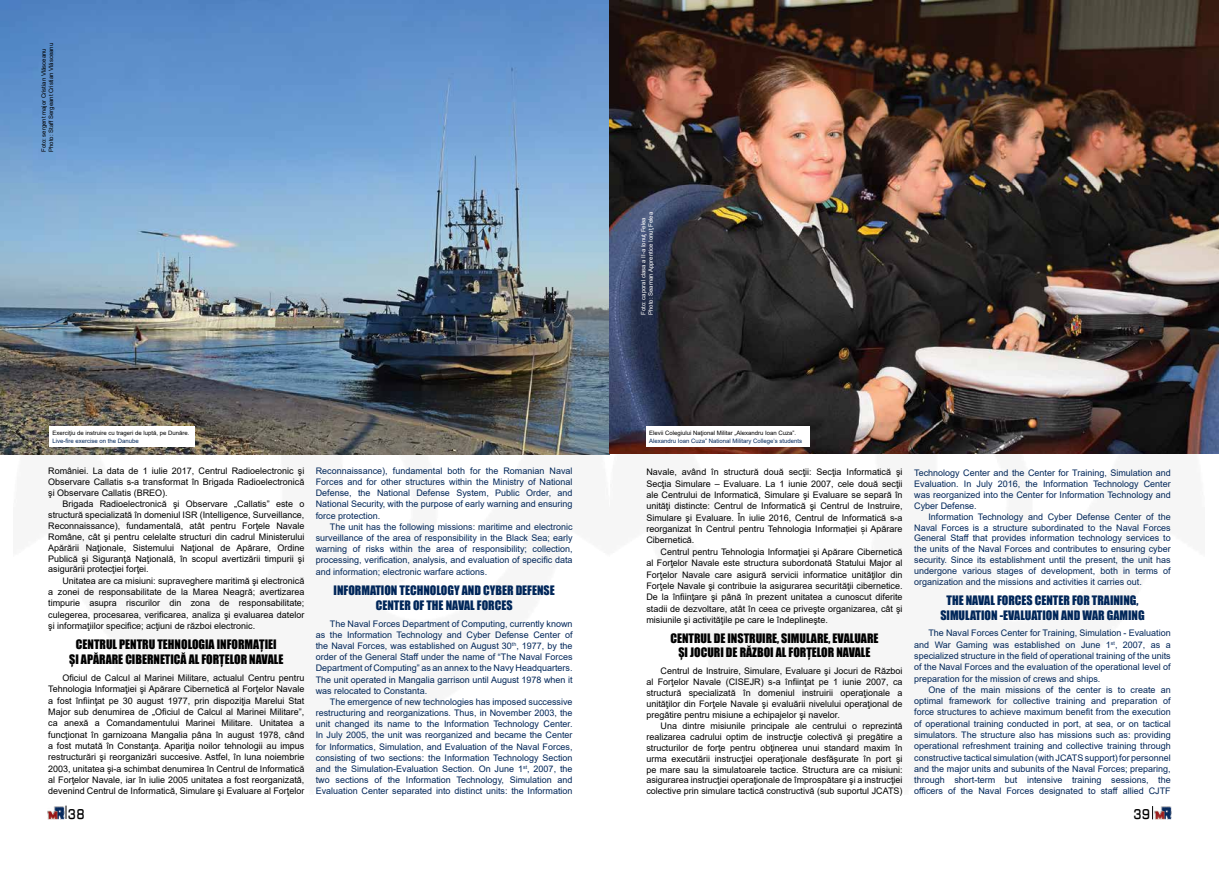
<style>
.page{position:relative;width:1219px;height:871px;background:#fff}
.page>*{position:absolute;margin:0;border:0;box-sizing:border-box;transform-origin:0 0}
.t1{font:700 13px "Eurasia";color:#000}
.t2{font:12px/14.5px "Impact";color:#000;text-align:center}
.t3{font:12px/14.8px "Impact";color:#002659;text-align:center}
.t4{font:9px/11.3px "Arial";color:#000;text-align:justify}
.t5{font:9px/11.2px "Arial";color:#002659;text-align:justify}
.t6{font:6px/7.2px "Arial";color:#000}
.t7{font:6px "Arial";color:#002659}
.t8{font:6px/7.2px "Arial";color:#fff}
</style>
<div class="page">
<img style="left:48px;top:806px;width:16px;height:13px">
<svg style="left:66px;top:805px;width:1px;height:13px"></svg>
<img style="left:0;top:0;width:1219px;height:454px">
<div style="left:50px;top:426px;width:145px;height:20px;background:#fff"></div>
<img style="left:1160px;top:806px;width:11px;height:13px">
<div style="left:1154px;top:808px;width:11px;height:22px;background:#fff;opacity:.75"></div>
<svg style="left:1152px;top:806px;width:1px;height:13px"></svg>
<div style="left:646px;top:426px;width:164px;height:20px;background:#fff"></div>
<p class="t6" style="left:40px;top:152px;width:110px;rotate:-90deg">Foto: sergent major Cristian Vlăsceanu<br>Photo: Staff Sergeant Cristian Vlăsceanu</p>
<p class="t8" style="left:640px;top:315px;width:105px;rotate:-90deg">Foto: caporal clasa a II-a Ionuţ Felea<br>Photo: Seaman Apprentice Ionuţ Felea</p>
<p class="t6" style="left:52px;top:429px;width:139px">Exerciţiu de instruire cu trageri de luptă, pe Dunăre.</p>
<p class="t7" style="left:52px;top:436px;width:88px">Live-fire exercise on the Danube</p>
<p class="t6" style="left:649px;top:429px;width:149px">Elevii Colegiului Naţional Militar „Alexandru Ioan Cuza”.</p>
<p class="t7" style="left:649px;top:436px;width:154px">Alexandru Ioan Cuza” National Military College’s students</p>
<p class="t5" style="left:316px;top:465px;width:258px">Reconnaissance), fundamental both for the Romanian Naval Forces and for other structures within the Ministry of National Defense, the National Defense System, Public Order, and National Security, with the purpose of early warning and ensuring force protection.</p>
<p class="t5" style="left:316px;top:521px;width:258px;text-indent:14px">The unit has the following missions: maritime and electronic surveillance of the area of responsibility in the Black Sea; early warning of risks within the area of responsibility; collection, processing, verification, analysis, and evaluation of specific data and information; electronic warfare actions.</p>
<h2 class="t3" style="left:334px;top:582px;width:223px">INFORMATION TECHNOLOGY AND CYBER DEFENSE<br>CENTER OF THE NAVAL FORCES</h2>
<p class="t5" style="left:316px;top:617px;width:258px;text-indent:14px">The Naval Forces Department of Computing, currently known as the Information Technology and Cyber Defense Center of the Naval Forces, was established on August 30<sup>th</sup>, 1977, by the order of the General Staff under the name of “The Naval Forces Department of Computing” as an annex to the Navy Headquarters.<br>The unit operated in Mangalia garrison until August 1978 when it was relocated to Constanta.</p>
<p class="t5" style="left:316px;top:696px;width:258px;text-indent:14px">The emergence of new technologies has imposed successive restructuring and reorganizations. Thus, in November 2003, the unit changed its name to the Information Technology Center.<br>In July 2005, the unit was reorganized and became the Center for Informatics, Simulation, and Evaluation of the Naval Forces, consisting of two sections: the Information Technology Section and the Simulation-Evaluation Section. On June 1<sup>st</sup>, 2007, the two sections of the Information Technology, Simulation and Evaluation Center separated into distinct units: the Information</p>
<p class="t4" style="left:48px;top:465px;width:258px;line-height:10.9px">României. La data de 1 iulie 2017, Centrul Radioelectronic şi Observare Callatis s-a transformat în Brigada Radioelectronică şi Observare Callatis (BREO).</p>
<p class="t4" style="left:48px;top:498px;width:258px;line-height:10.9px;text-indent:14px">Brigada Radioelectronică şi Observare „Callatis” este o structură specializată în domeniul ISR (Intelligence, Surveillance, Reconnaissance), fundamentală, atât pentru Forţele Navale Române, cât şi pentru celelalte structuri din cadrul Ministerului Apărării Naţionale, Sistemului Naţional de Apărare, Ordine Publică şi Siguranţă Naţională, în scopul avertizării timpurii şi asigurării protecţiei forţei.</p>
<p class="t4" style="left:48px;top:574px;width:258px;text-indent:14px">Unitatea are ca misiuni: supraveghere maritimă şi electronică a zonei de responsabilitate de la Marea Neagră; avertizarea timpurie asupra riscurilor din zona de responsabilitate; culegerea, procesarea, verificarea, analiza şi evaluarea datelor şi informaţiilor specifice; acţiuni de război electronic.</p>
<h2 class="t2" style="left:69px;top:637px;width:216px">CENTRUL PENTRU TEHNOLOGIA INFORMAȚIEI<br>ȘI APĂRARE CIBERNETICĂ AL FORȚELOR NAVALE</h2>
<p class="t4" style="left:48px;top:671px;width:258px;text-indent:14px">Oficiul de Calcul al Marinei Militare, actualul Centru pentru Tehnologia Informaţiei şi Apărare Cibernetică al Forţelor Navale a fost înfiinţat pe 30 august 1977, prin dispoziţia Marelui Stat Major sub denumirea de „Oficiul de Calcul al Marinei Militare”, ca anexă a Comandamentului Marinei Militare. Unitatea a funcţionat în garnizoana Mangalia pâna în august 1978, când a fost mutată în Constanţa. Apariţia noilor tehnologii au impus restructurări şi reorganizări succesive. Astfel, în luna noiembrie 2003, unitatea şi-a schimbat denumirea în Centrul de Informatică al Forţelor Navale, iar în iulie 2005 unitatea a fost reorganizată, devenind Centrul de Informatică, Simulare şi Evaluare al Forţelor</p>
<p class="t4" style="left:646px;top:466px;width:258px">Navale, având în structură două secţii: Secţia Informatică şi Secţia Simulare – Evaluare. La 1 iunie 2007, cele două secţii ale Centrului de Informatică, Simulare şi Evaluare se separă în unităţi distincte: Centrul de Informatică şi Centrul de Instruire, Simulare şi Evaluare. În iulie 2016, Centrul de Informatică s-a reorganizat în Centrul pentru Tehnologia Informației și Apărare Cibernetică.</p>
<p class="t4" style="left:646px;top:545px;width:258px;text-indent:14px">Centrul pentru Tehnologia Informaţiei şi Apărare Cibernetică al Forţelor Navale este structura subordonată Statului Major al Forţelor Navale care asigură servicii informatice unităţilor din Forţele Navale şi contribuie la asigurarea securităţii cibernetice.<br>De la înfiinţare şi până în prezent unitatea a cunoscut diferite stadii de dezvoltare, atât în ceea ce priveşte organizarea, cât şi misiunile şi activităţile pe care le îndeplineşte.</p>
<h2 class="t2" style="left:670px;top:630px;width:210px">CENTRUL DE INSTRUIRE, SIMULARE, EVALUARE</h2>
<h2 class="t2" style="left:69px;top:644px;width:7px">Ş</h2>
<h2 class="t2" style="left:685px;top:644px;width:187px">I JOCURI DE RĂZBOI AL FORŢELOR NAVALE</h2>
<p class="t4" style="left:646px;top:665px;width:258px;line-height:10.9px;text-indent:14px">Centrul de Instruire, Simulare, Evaluare şi Jocuri de Război al Forţelor Navale (CISEJR) s-a înfiinţat pe 1 iunie 2007, ca structură specializată în domeniul instruirii operaţionale a unităţilor din Forţele Navale şi evaluării nivelului operaţional de pregătire pentru misiune a echipajelor şi navelor.</p>
<p class="t4" style="left:646px;top:719px;width:258px;line-height:10.9px;text-indent:14px">Una dintre misiunile principale ale centrului o reprezintă realizarea cadrului optim de instrucţie colectivă şi pregătire a structurilor de forţe pentru obţinerea unui standard maxim în urma executării instrucţiei operaţionale desfăşurate în port şi pe mare sau la simulatoarele tactice. Structura are ca misiuni: asigurarea instrucţiei operaţionale de împrospătare şi a instrucţiei colective prin simulare tactică constructivă (sub suportul JCATS)</p>
<h1 class="t1" style="left:68px;top:804px;width:18px">38</h1>
<p class="t5" style="left:914px;top:467px;width:258px;line-height:10.9px">Technology Center and the Center for Training, Simulation and Evaluation. In July 2016, the Information Technology Center was reorganized into the Center for Information Technology and Cyber Defense.</p>
<p class="t5" style="left:914px;top:511px;width:258px;line-height:10.9px;text-indent:14px">Information Technology and Cyber Defense Center of the Naval Forces is a structure subordinated to the Naval Forces General Staff that provides information technology services to the units of the Naval Forces and contributes to ensuring cyber security. Since its establishment until the present, the unit has undergone various stages of development, both in terms of organization and the missions and activities it carries out.</p>
<h2 class="t3" style="left:940px;top:592px;width:206px;line-height:14.5px">THE NAVAL FORCES CENTER FOR TRAINING,<br>SIMULATION -EVALUATION AND WAR GAMING</h2>
<p class="t5" style="left:914px;top:627px;width:258px;text-indent:14px">The Naval Forces Center for Training, Simulation - Evaluation and War Gaming was established on June 1<sup>st</sup>, 2007, as a specialized structure in the field of operational training of the units of the Naval Forces and the evaluation of the operational level of preparation for the mission of crews and ships.</p>
<p class="t5" style="left:914px;top:683px;width:258px;text-indent:14px">One of the main missions of the center is to create an optimal framework for collective training and preparation of force structures to achieve maximum benefit from the execution of operational training conducted in port, at sea, or on tactical simulators. The structure also has missions such as: providing operational refreshment training and collective training through constructive tactical simulation (with JCATS support) for personnel and the major units and subunits of the Naval Forces; preparing, through short-term but intensive training sessions, the officers of the Naval Forces designated to staff allied CJTF</p>
<h1 class="t1" style="left:1134px;top:805px;width:18px">39</h1>
</div>
